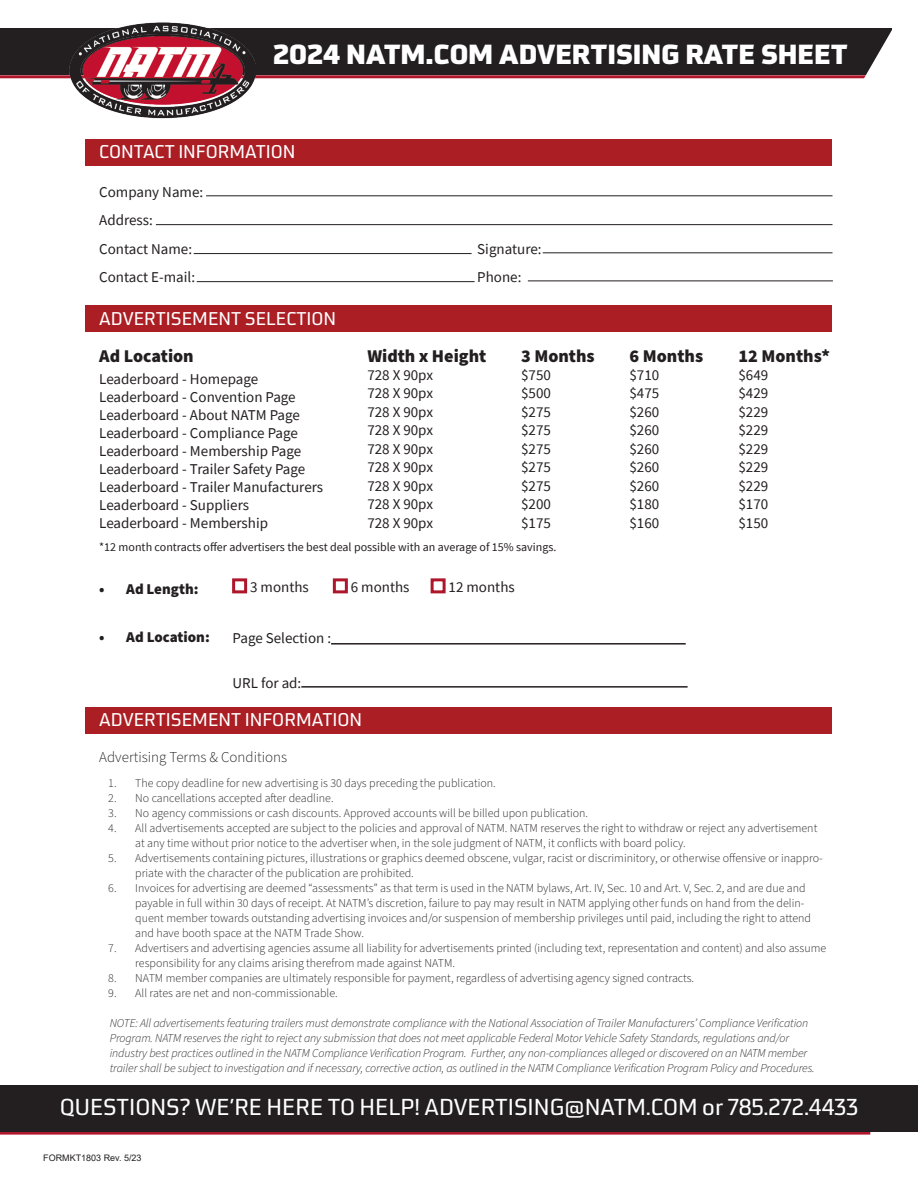
<style>
.page{position:relative;width:918px;height:1188px;background:#fff}
.page>*{position:absolute;margin:0;border:0;box-sizing:border-box;transform-origin:0 0}
.t1{font:900 27px "Utility Pro";color:#fff}
.t2{font:22.5px "Utility Pro";color:#fff}
.t3{font:18px "Utility Pro";color:#fff}
.t4{font:900 18px "Source Sans Pro";color:#231f20}
.t5{font:15px/18.5px "Source Sans Pro";color:#231f20;text-align:justify}
.t6{font:300 15px "Source Sans Pro";color:#231f20}
.t7{font:900 15px "Source Sans Pro";color:#231f20}
.t8{font:300 12px/15px "Source Sans Pro";color:#231f20}
.t9{font:italic 300 12px/15px "Source Sans Pro";letter-spacing:-.01em;color:#231f20}
.t10{font:12px "Source Sans Pro";color:#231f20}
.t11{font:9px "Arial";color:#231f20}
</style>
<div class="page">
<hr style="left:0;top:75px;width:870px;height:3px;background:#ae172b">
<div style="left:0;top:28px;width:892px;height:47px;background:#231f20"></div>
<svg style="left:860px;top:30px;width:32px;height:49px"></svg>
<hr style="left:331px;top:643px;width:355px;height:2px;background:#231f20">
<hr style="left:301px;top:686px;width:387px;height:2px;background:#231f20">
<img style="left:68px;top:22px;width:187px;height:97px">
<hr style="left:0;top:1132px;width:870px;height:3px;background:#ae172b">
<div style="left:0;top:1085px;width:918px;height:47px;background:#231f20"></div>
<div style="left:86px;top:707px;width:746px;height:27px;background:#aa1e24"></div>
<hr style="left:156px;top:224px;width:677px;height:1px;background:#231f20">
<div style="left:86px;top:139px;width:746px;height:27px;background:#aa1e24"></div>
<div style="left:86px;top:306px;width:746px;height:26px;background:#aa1e24"></div>
<hr style="left:194px;top:253px;width:278px;height:1px;background:#231f20">
<hr style="left:197px;top:281px;width:278px;height:1px;background:#231f20">
<hr style="left:543px;top:252px;width:290px;height:1px;background:#231f20">
<hr style="left:528px;top:281px;width:305px;height:1px;background:#231f20">
<hr style="left:206px;top:195px;width:626px;height:1px;background:#231f20">
<div style="left:232px;top:578px;width:15px;height:15px;border:3px solid #ae172b"></div>
<div style="left:333px;top:578px;width:15px;height:15px;border:3px solid #ae172b"></div>
<div style="left:431px;top:578px;width:15px;height:15px;border:3px solid #ae172b"></div>
<p class="t1" style="left:273px;top:30px;width:576px">2024 NATM.COM ADVERTISING RATE SHEET</p>
<p class="t3" style="left:99px;top:138px;width:198px">CONTACT INFORMATION</p>
<p class="t5" style="left:99px;top:182px;width:105px">Company Name:</p>
<p class="t5" style="left:99px;top:211px;width:55px">Address:</p>
<p class="t5" style="left:99px;top:239px;width:94px">Contact Name:</p>
<p class="t5" style="left:477px;top:239px;width:66px">Signature:</p>
<p class="t5" style="left:99px;top:268px;width:97px">Contact E-mail:</p>
<p class="t5" style="left:477px;top:268px;width:46px">Phone:</p>
<p class="t3" style="left:99px;top:305px;width:239px">ADVERTISEMENT SELECTION</p>
<p class="t4" style="left:99px;top:343px;width:96px">Ad Location</p>
<p class="t5" style="left:99px;top:370px;width:225px;line-height:18px;text-align:left">Leaderboard - Homepage<br>Leaderboard - Convention Page<br>Leaderboard - About NATM Page<br>Leaderboard - Compliance Page<br>Leaderboard - Membership Page<br>Leaderboard - Trailer Safety Page<br>Leaderboard - Trailer Manufacturers<br>Leaderboard - Suppliers<br>Leaderboard - Membership</p>
<p class="t4" style="left:367px;top:343px;width:121px">Width x Height</p>
<p class="t5" style="left:367px;top:366px;width:67px">728 X 90px 728 X 90px 728 X 90px 728 X 90px 728 X 90px 728 X 90px 728 X 90px 728 X 90px 728 X 90px</p>
<p class="t4" style="left:521px;top:343px;width:75px">3 Months</p>
<p class="t5" style="left:521px;top:366px;width:31px">$750 $500 $275 $275 $275 $275 $275 $200 $175</p>
<p class="t10" style="left:99px;top:539px;width:459px">*12 month contracts offer advertisers the best deal possible with an average of 15% savings.</p>
<p class="t7" style="left:99px;top:578px;width:101px">• Ad Length:</p>
<p class="t5" style="left:250px;top:578px;width:60px">3 months</p>
<p class="t5" style="left:351px;top:578px;width:60px">6 months</p>
<p class="t5" style="left:449px;top:578px;width:68px">12 months</p>
<p class="t7" style="left:99px;top:627px;width:112px">• Ad Location:</p>
<p class="t5" style="left:233px;top:629px;width:100px">Page Selection :</p>
<p class="t5" style="left:233px;top:673px;width:70px">URL for ad:</p>
<p class="t3" style="left:99px;top:706px;width:264px">ADVERTISEMENT INFORMATION</p>
<p class="t6" style="left:99px;top:747px;width:189px">Advertising Terms &amp; Conditions</p>
<p class="t4" style="left:630px;top:343px;width:75px">6 Months</p>
<p class="t5" style="left:630px;top:366px;width:31px">$710 $475 $260 $260 $260 $260 $260 $180 $160</p>
<p class="t4" style="left:738px;top:343px;width:93px">12 Months*</p>
<p class="t5" style="left:738px;top:366px;width:31px">$649 $429 $229 $229 $229 $229 $229 $170 $150</p>
<p class="t8" style="left:108px;top:775px;width:389px">1. The copy deadline for new advertising is 30 days preceding the publication.</p>
<p class="t8" style="left:108px;top:790px;width:227px">2. No cancellations accepted after deadline.</p>
<p class="t8" style="left:108px;top:805px;width:481px">3. No agency commissions or cash discounts. Approved accounts will be billed upon publication.</p>
<p class="t8" style="left:135px;top:820px;width:684px;text-indent:-27px">4. All advertisements accepted are subject to the policies and approval of NATM. NATM reserves the right to withdraw or reject any advertisement at any time without prior notice to the advertiser when, in the sole judgment of NATM, it conflicts with board policy.</p>
<p class="t8" style="left:135px;top:850px;width:689px;text-indent:-27px">5. Advertisements containing pictures, illustrations or graphics deemed obscene, vulgar, racist or discriminitory, or otherwise offensive or inappro&shy;priate with the character of the publication are prohibited.</p>
<p class="t8" style="left:135px;top:880px;width:677px;text-indent:-27px">6. Invoices for advertising are deemed “assessments” as that term is used in the NATM bylaws, Art. IV, Sec. 10 and Art. V, Sec. 2, and are due and payable in full within 30 days of receipt. At NATM’s discretion, failure to pay may result in NATM applying other funds on hand from the delin&shy;quent member towards outstanding advertising invoices and/or suspension of membership privileges until paid, including the right to attend and have booth space at the NATM Trade Show.</p>
<p class="t8" style="left:135px;top:940px;width:692px;text-indent:-27px">7. Advertisers and advertising agencies assume all liability for advertisements printed (including text, representation and content) and also assume responsibility for any claims arising therefrom made against NATM.</p>
<p class="t8" style="left:108px;top:970px;width:587px">8. NATM member companies are ultimately responsible for payment, regardless of advertising agency signed contracts.</p>
<p class="t8" style="left:108px;top:986px;width:231px">9. All rates are net and non-commissionable.</p>
<p class="t9" style="left:110px;top:1016px;width:707px">NOTE: All advertisements featuring trailers must demonstrate compliance with the National Association of Trailer Manufacturers’ Compliance Verification Program. NATM reserves the right to reject any submission that does not meet applicable Federal Motor Vehicle Safety Standards, regulations and/or industry best practices outlined in the NATM Compliance Verification Program. Further, any non-compliances alleged or discovered on an NATM member trailer shall be subject to investigation and if necessary, corrective action, as outlined in the NATM Compliance Verification Program Policy and Procedures.</p>
<p class="t2" style="left:60px;top:1090px;width:800px">QUESTIONS? WE’RE HERE TO HELP! ADVERTISING@NATM.COM or 785.272.4433</p>
<p class="t11" style="left:43px;top:1152px;width:100px">FORMKT1803 Rev. 5/23</p>
</div>
